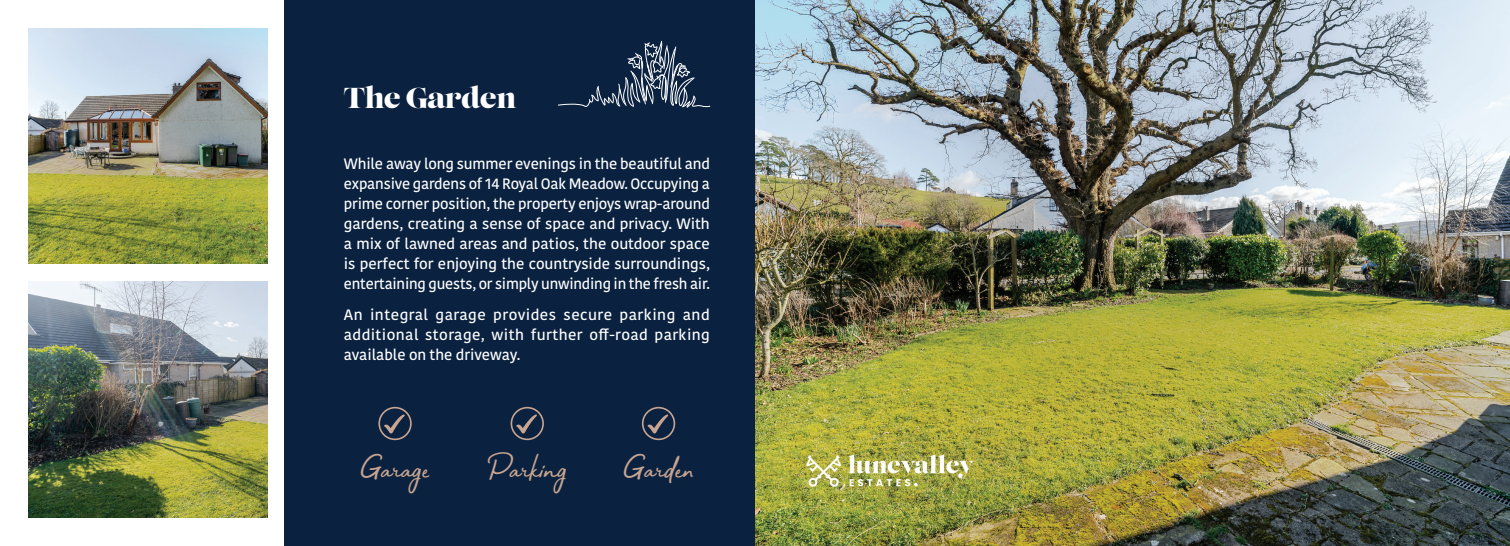
<style>
.page{position:relative;width:1510px;height:546px;background:#fff}
.page>*{position:absolute;margin:0;border:0;box-sizing:border-box;transform-origin:0 0}
.t1{font:35px "Bahagia";letter-spacing:.015em;color:#c8a591}
.t2{font:28.75px "Lust";letter-spacing:-.01em;color:#fff}
.t3{font:500 15px/20px "Kohinoor";letter-spacing:-.005em;color:#fff;text-align:justify}
</style>
<div class="page">
<div style="left:285px;top:0;width:470px;height:546px;background:#0a2240"></div>
<img style="left:755px;top:0;width:754px;height:546px">
<img style="left:28px;top:28px;width:239px;height:236px">
<img style="left:28px;top:282px;width:239px;height:235px">
<svg style="left:558px;top:40px;width:152px;height:68px"></svg>
<img style="left:800px;top:448px;width:175px;height:42px">
<div style="left:378px;top:407px;width:34px;height:33px;border:2px solid #c8a591;border-radius:50%"></div>
<svg style="left:384px;top:414px;width:21px;height:19px"></svg>
<div style="left:642px;top:407px;width:33px;height:33px;border:2px solid #c8a591;border-radius:50%"></div>
<svg style="left:647px;top:414px;width:21px;height:19px"></svg>
<div style="left:510px;top:407px;width:34px;height:33px;border:2px solid #c8a591;border-radius:50%"></div>
<svg style="left:516px;top:414px;width:21px;height:19px"></svg>
<h2 class="t2" style="left:344px;top:80px;width:174px">The Garden</h2>
<p class="t3" style="left:344px;top:154px;width:368px">While away long summer evenings in the beautiful and expansive gardens of 14 Royal Oak Meadow. Occupying a prime corner position, the property enjoys wrap-around gardens, creating a sense of space and privacy. With a mix of lawned areas and patios, the outdoor space is perfect for enjoying the countryside surroundings, entertaining guests, or simply unwinding in the fresh air.</p>
<p class="t3" style="left:344px;top:305px;width:367px">An integral garage provides secure parking and additional storage, with further off-road parking available on the driveway.</p>
<h1 class="t1" style="left:360px;top:444px;width:71px">Garage</h1>
<h1 class="t1" style="left:487px;top:444px;width:81px">Parking</h1>
<h1 class="t1" style="left:623px;top:444px;width:71px">Garden</h1>
</div>
